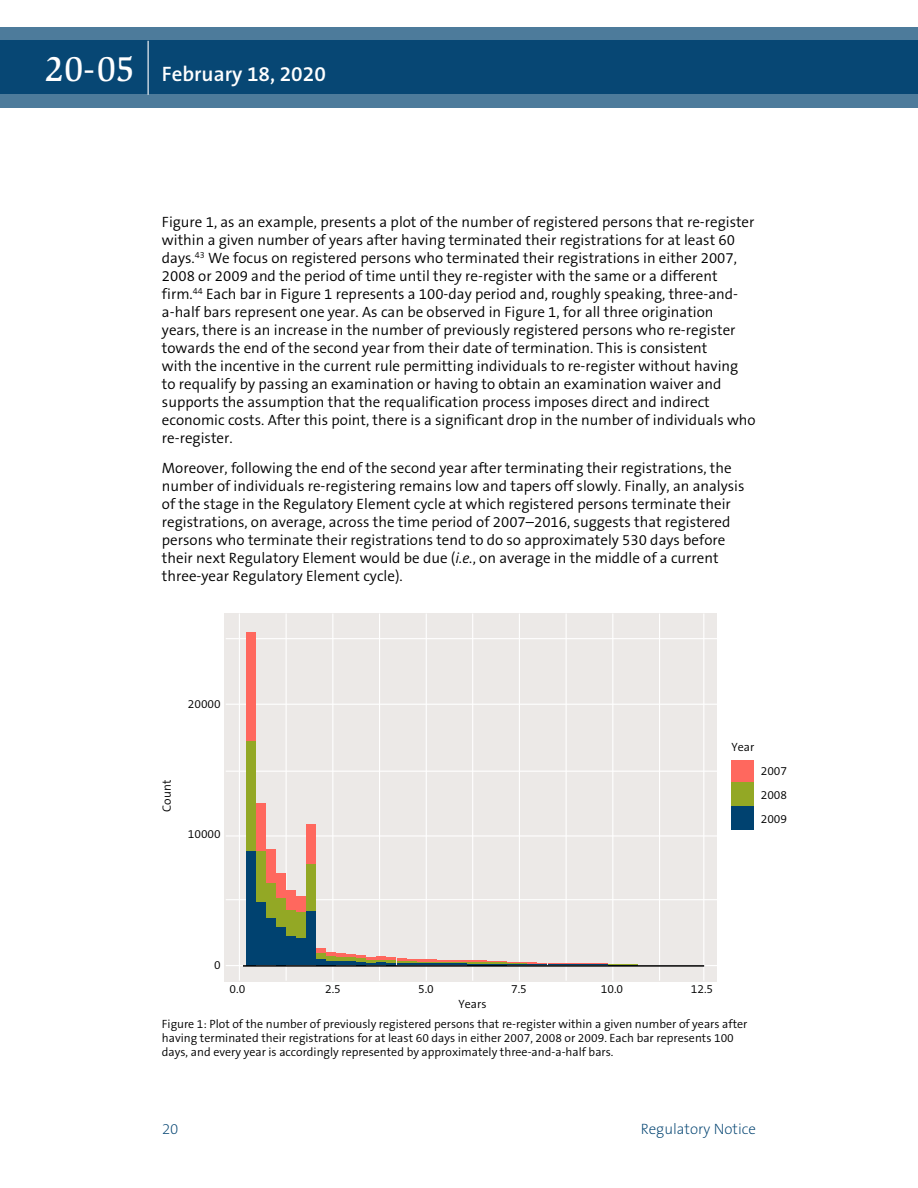
<style>
.page{position:relative;width:918px;height:1188px;background:#fff}
.page>*{position:absolute;margin:0;border:0;box-sizing:border-box;transform-origin:0 0}
.t1{font:600 21px "The Sans B6";color:#fff}
.t2{font:300 15px/18px "The Sans B4";color:#000}
.t3{font:200 15px "The Sans B2";color:#004270}
.t4{font:300 12px/14.4px "The Sans B4";color:#000}
.s1{font-family:"Slimbach LT";font-weight:500;font-size:36px}
.s2{font-style:italic}
</style>
<div class="page">
<svg style="left:0;top:27px;width:918px;height:81px;background:#1e5881"></svg>
<hr style="left:148px;top:41px;width:1px;height:54px;background:#fff">
<div style="left:224px;top:614px;width:492px;height:368px;background:#ece9e7"></div>
<hr style="left:226px;top:638px;width:491px;height:1px;background:#fff">
<hr style="left:226px;top:704px;width:491px;height:1px;background:#fff">
<hr style="left:226px;top:771px;width:491px;height:1px;background:#fff">
<hr style="left:226px;top:835px;width:491px;height:2px;background:#fff">
<hr style="left:226px;top:899px;width:491px;height:1px;background:#fff">
<hr style="left:472px;top:614px;width:1px;height:367px;background:#fff">
<hr style="left:519px;top:614px;width:1px;height:367px;background:#fff">
<hr style="left:566px;top:614px;width:1px;height:367px;background:#fff">
<hr style="left:612px;top:614px;width:1px;height:367px;background:#fff">
<hr style="left:659px;top:614px;width:1px;height:367px;background:#fff">
<hr style="left:239px;top:614px;width:1px;height:367px;background:#fff">
<hr style="left:286px;top:614px;width:1px;height:367px;background:#fff">
<hr style="left:332px;top:614px;width:1px;height:367px;background:#fff">
<hr style="left:379px;top:614px;width:1px;height:367px;background:#fff">
<hr style="left:426px;top:614px;width:1px;height:367px;background:#fff">
<hr style="left:703px;top:614px;width:1px;height:367px;background:#fff">
<hr style="left:226px;top:965px;width:491px;height:1px;background:#fff">
<div style="left:732px;top:760px;width:22px;height:23px;background:#ff685e"></div>
<div style="left:732px;top:783px;width:22px;height:23px;background:#93a825"></div>
<div style="left:732px;top:806px;width:22px;height:24px;background:#004270"></div>
<div style="left:246px;top:632px;width:9px;height:109px;background:#ff685e"></div>
<div style="left:246px;top:741px;width:9px;height:111px;background:#93a825"></div>
<div style="left:246px;top:851px;width:9px;height:114px;background:#004270"></div>
<div style="left:256px;top:803px;width:9px;height:48px;background:#ff685e"></div>
<div style="left:256px;top:851px;width:9px;height:51px;background:#93a825"></div>
<div style="left:256px;top:902px;width:9px;height:63px;background:#004270"></div>
<div style="left:266px;top:849px;width:10px;height:35px;background:#ff685e"></div>
<div style="left:266px;top:883px;width:10px;height:35px;background:#93a825"></div>
<div style="left:266px;top:919px;width:10px;height:46px;background:#004270"></div>
<div style="left:276px;top:874px;width:10px;height:24px;background:#ff685e"></div>
<div style="left:276px;top:898px;width:10px;height:29px;background:#93a825"></div>
<div style="left:276px;top:927px;width:10px;height:38px;background:#004270"></div>
<div style="left:286px;top:891px;width:10px;height:19px;background:#ff685e"></div>
<div style="left:286px;top:910px;width:10px;height:26px;background:#93a825"></div>
<div style="left:286px;top:937px;width:10px;height:28px;background:#004270"></div>
<div style="left:296px;top:896px;width:10px;height:17px;background:#ff685e"></div>
<div style="left:296px;top:912px;width:10px;height:26px;background:#93a825"></div>
<div style="left:296px;top:939px;width:10px;height:26px;background:#004270"></div>
<div style="left:306px;top:825px;width:10px;height:39px;background:#ff685e"></div>
<div style="left:306px;top:864px;width:10px;height:47px;background:#93a825"></div>
<div style="left:306px;top:911px;width:10px;height:54px;background:#004270"></div>
<div style="left:316px;top:948px;width:10px;height:5px;background:#ff685e"></div>
<div style="left:316px;top:953px;width:10px;height:6px;background:#93a825"></div>
<div style="left:316px;top:959px;width:10px;height:6px;background:#004270"></div>
<div style="left:326px;top:952px;width:10px;height:5px;background:#ff685e"></div>
<hr style="left:326px;top:957px;width:10px;height:4px;background:#93a825">
<hr style="left:326px;top:961px;width:10px;height:4px;background:#004270">
<hr style="left:336px;top:954px;width:10px;height:4px;background:#ff685e">
<hr style="left:346px;top:954px;width:10px;height:4px;background:#ff685e">
<hr style="left:356px;top:955px;width:10px;height:4px;background:#ff685e">
<svg style="left:336px;top:957px;width:302px;height:8px"></svg>
<hr style="left:243px;top:965px;width:461px;height:2px;background:#000">
<h1 class="t1" style="left:45px;top:63px;width:283px"><span class="s1">20-05</span> February 18, 2020</h1>
<p class="t2" style="left:162px;top:213px;width:595px">Figure 1, as an example, presents a plot of the number of registered persons that re-register within a given number of years after having terminated their registrations for at least 60 days.<sup>43</sup> We focus on registered persons who terminated their registrations in either 2007, 2008 or 2009 and the period of time until they re-register with the same or a different firm.<sup>44</sup> Each bar in Figure 1 represents a 100-day period and, roughly speaking, three-and&shy;a-half bars represent one year. As can be observed in Figure 1, for all three origination<br>years, there is an increase in the number of previously registered persons who re-register towards the end of the second year from their date of termination. This is consistent<br>with the incentive in the current rule permitting individuals to re-register without having to requalify by passing an examination or having to obtain an examination waiver and supports the assumption that the requalification process imposes direct and indirect economic costs. After this point, there is a significant drop in the number of individuals who re-register.</p>
<p class="t2" style="left:162px;top:459px;width:584px">Moreover, following the end of the second year after terminating their registrations, the number of individuals re-registering remains low and tapers off slowly. Finally, an analysis of the stage in the Regulatory Element cycle at which registered persons terminate their registrations, on average, across the time period of 2007–2016, suggests that registered persons who terminate their registrations tend to do so approximately 530 days before their next Regulatory Element would be due (<span class="s2">i.e.</span>, on average in the middle of a current three-year Regulatory Element cycle).</p>
<p class="t4" style="left:188px;top:697px;width:34px">20000</p>
<p class="t4" style="left:160px;top:812px;width:33px;rotate:-90deg">Count</p>
<p class="t4" style="left:188px;top:828px;width:34px">10000</p>
<p class="t4" style="left:732px;top:740px;width:24px">Year</p>
<p class="t4" style="left:761px;top:759px;width:28px;line-height:24px;text-align:justify">2007<br>2008<br>2009</p>
<p class="t4" style="left:214px;top:958px;width:8px">0</p>
<p class="t4" style="left:230px;top:982px;width:17px">0.0</p>
<p class="t4" style="left:325px;top:982px;width:17px">2.5</p>
<p class="t4" style="left:418px;top:982px;width:17px">5.0</p>
<p class="t4" style="left:511px;top:982px;width:17px">7.5</p>
<p class="t4" style="left:601px;top:982px;width:24px">10.0</p>
<p class="t4" style="left:691px;top:982px;width:24px">12.5</p>
<p class="t4" style="left:458px;top:997px;width:30px">Years</p>
<p class="t4" style="left:162px;top:1017px;width:587px">Figure 1: Plot of the number of previously registered persons that re-register within a given number of years after having terminated their registrations for at least 60 days in either 2007, 2008 or 2009. Each bar represents 100 days, and every year is accordingly represented by approximately three-and-a-half bars.</p>
<p class="t3" style="left:162px;top:1121px;width:18px">20</p>
<p class="t3" style="left:641px;top:1121px;width:117px">Regulatory Notice</p>
</div>
